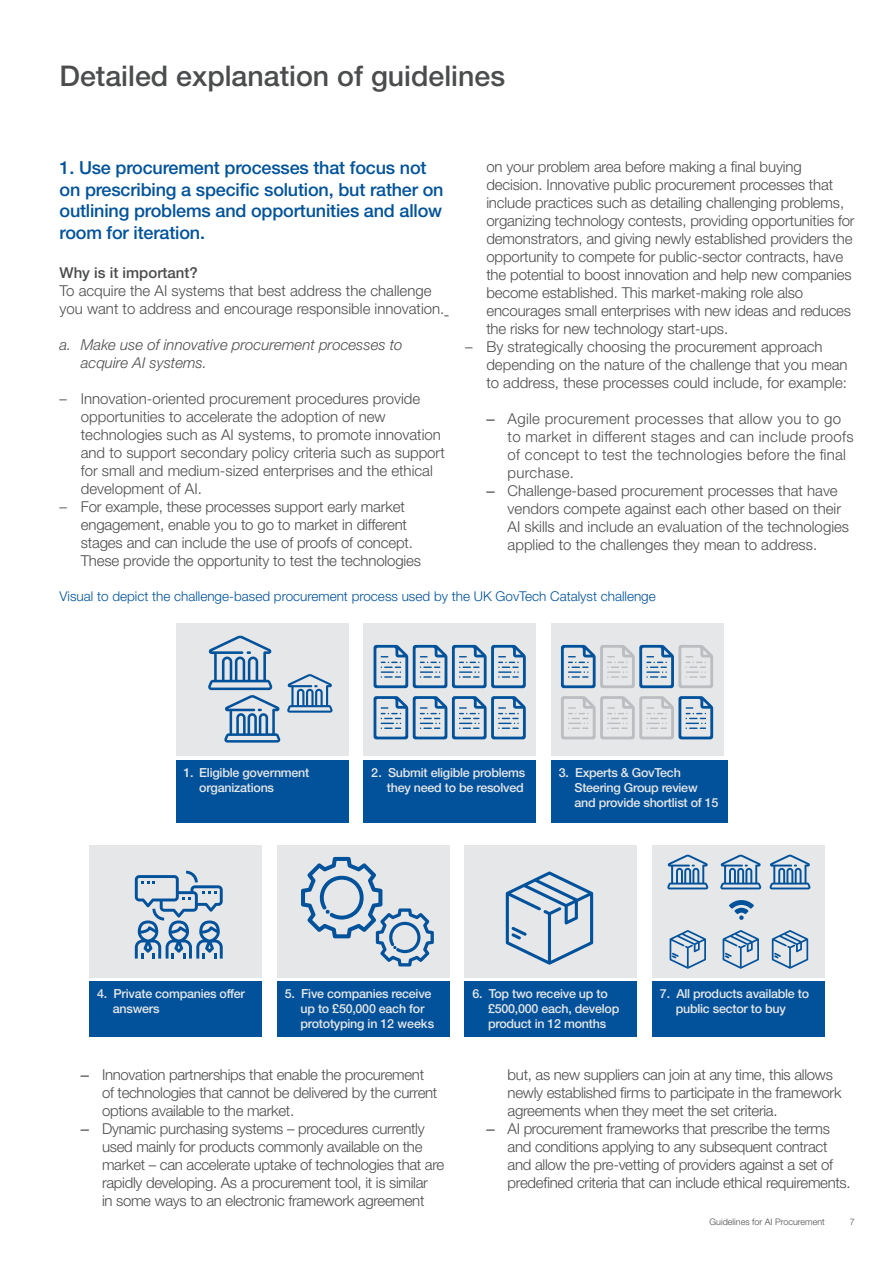
<style>
.page{position:relative;width:893px;height:1263px;background:#fff}
.page>*{position:absolute;margin:0;border:0;box-sizing:border-box;transform-origin:0 0}
.heading{font:500 28.5px "Helvetica Neue LT Pro";color:#4b4c4d}
.subheading{font:500 18px/21.6px "Helvetica Neue LT Pro";letter-spacing:-.01em;color:#01529a}
.t1{font:300 15px/18px "Helvetica Neue LT Pro";letter-spacing:-.01em;color:#4b4c4d}
.t2{font:300 15px/18px "Helvetica Neue LT Pro";letter-spacing:.02em;color:#4b4c4d}
.t3{font:italic 300 15px/18px "Helvetica Neue LT Pro";color:#4b4c4d}
.t4{font:500 15px "Helvetica Neue LT Pro";color:#4b4c4d}
.figuretitle{font:300 13.5px "Helvetica Neue LT Pro";color:#01529a}
.t5{font:500 12.45px/15.3px "Helvetica Neue LT Pro";letter-spacing:-.02em;color:#e6e7e9}
.t6{font:300 9px "Helvetica Neue LT Pro";color:#4b4c4d}
.s1{font-family:"Arial";font-weight:400}
</style>
<div class="page">
<div style="left:176px;top:623px;width:173px;height:133px;background:#e6e7e9"></div>
<div style="left:89px;top:845px;width:173px;height:132px;background:#e6e7e9"></div>
<div style="left:363px;top:623px;width:173px;height:133px;background:#e6e7e9"></div>
<div style="left:277px;top:845px;width:173px;height:132px;background:#e6e7e9"></div>
<div style="left:551px;top:623px;width:173px;height:133px;background:#e6e7e9"></div>
<div style="left:464px;top:845px;width:173px;height:132px;background:#e6e7e9"></div>
<div style="left:652px;top:845px;width:173px;height:132px;background:#e6e7e9"></div>
<div style="left:176px;top:760px;width:173px;height:63px;background:#01529a"></div>
<div style="left:89px;top:981px;width:173px;height:55px;background:#01529a"></div>
<div style="left:363px;top:760px;width:173px;height:63px;background:#01529a"></div>
<div style="left:277px;top:981px;width:173px;height:55px;background:#01529a"></div>
<div style="left:551px;top:760px;width:177px;height:63px;background:#01529a"></div>
<div style="left:464px;top:981px;width:173px;height:55px;background:#01529a"></div>
<div style="left:652px;top:981px;width:173px;height:55px;background:#01529a"></div>
<svg style="left:561px;top:645px;width:152px;height:43px"></svg>
<svg style="left:561px;top:696px;width:152px;height:43px"></svg>
<svg style="left:374px;top:645px;width:152px;height:43px"></svg>
<svg style="left:374px;top:696px;width:152px;height:43px"></svg>
<svg style="left:287px;top:674px;width:46px;height:39px"></svg>
<svg style="left:208px;top:635px;width:72px;height:108px"></svg>
<svg style="left:135px;top:871px;width:88px;height:87px"></svg>
<svg style="left:506px;top:871px;width:87px;height:94px"></svg>
<svg style="left:301px;top:857px;width:133px;height:109px"></svg>
<svg style="left:729px;top:900px;width:25px;height:20px"></svg>
<svg style="left:667px;top:854px;width:41px;height:35px"></svg>
<svg style="left:670px;top:930px;width:36px;height:39px"></svg>
<svg style="left:720px;top:854px;width:41px;height:35px"></svg>
<svg style="left:723px;top:930px;width:36px;height:39px"></svg>
<svg style="left:769px;top:854px;width:42px;height:35px"></svg>
<svg style="left:772px;top:930px;width:36px;height:39px"></svg>
<p class="heading" style="left:60px;top:58px;width:447px">Detailed explanation of guidelines</p>
<p class="subheading" style="left:60px;top:156px;width:386px">1. Use procurement processes that focus not on prescribing a specific solution, but rather on outlining problems and opportunities and allow room for iteration.</p>
<p class="t4" style="left:60px;top:264px;width:140px">Why is it important?</p>
<p class="t1" style="left:60px;top:282px;width:386px">To acquire the AI systems that best address the challenge you want to address and encourage responsible innovation.</p>
<p class="t3" style="left:81px;top:336px;width:323px;text-indent:-21px">a. Make use of innovative procurement processes to acquire AI systems.</p>
<p class="t1" style="left:81px;top:390px;width:365px;text-indent:-21px">– Innovation-oriented procurement procedures provide opportunities to accelerate the adoption of new technologies such as AI systems, to promote innovation and to support secondary policy criteria such as support for small and medium-sized enterprises and the ethical development of AI.</p>
<p class="t1" style="left:81px;top:498px;width:342px;text-indent:-21px">– For example, these processes support early market engagement, enable you to go to market in different stages and can include the use of proofs of concept.<br>These provide the opportunity to test the technologies</p>
<p class="t1" style="left:486px;top:157px;width:370px">on your problem area before making a final buying decision. Innovative public procurement processes that include practices such as detailing challenging problems, organizing technology contests, providing opportunities for demonstrators, and giving newly established providers the opportunity to compete for public-sector contracts, have the potential to boost innovation and help new companies become established. This market-making role also encourages small enterprises with new ideas and reduces the risks for new technology start-ups.</p>
<p class="t1" style="left:486px;top:337px;width:363px;text-indent:-21px">– By strategically choosing the procurement approach depending on the nature of the challenge that you mean to address, these processes could include, for example:</p>
<p class="t2" style="left:508px;top:409px;width:347px;text-indent:-21px"><span class="s1">–</span> Agile procurement processes that allow you to go to market in different stages and can include proofs of concept to test the technologies before the final purchase.</p>
<p class="t1" style="left:508px;top:481px;width:343px;text-indent:-21px"><span class="s1">–</span> Challenge-based procurement processes that have vendors compete against each other based on their AI skills and include an evaluation of the technologies applied to the challenges they mean to address.</p>
<p class="figuretitle" style="left:60px;top:588px;width:598px">Visual to depict the challenge-based procurement process used by the UK GovTech Catalyst challenge</p>
<p class="t5" style="left:199px;top:764px;width:112px;text-indent:-16px">1. Eligible government organizations</p>
<p class="t5" style="left:371px;top:764px;width:156px;text-align:right">2. Submit eligible problems they need to be resolved</p>
<p class="t5" style="left:574px;top:764px;width:145px;text-indent:-16px">3. Experts &amp; GovTech<br>Steering Group review and provide shortlist of 15</p>
<p class="t5" style="left:113px;top:985px;width:134px;text-indent:-16px">4. Private companies offer answers</p>
<p class="t5" style="left:300px;top:985px;width:135px;text-indent:-16px">5. Five companies receive up to £50,000 each for prototyping in 12 weeks</p>
<p class="t1" style="left:102px;top:1066px;width:337px;text-indent:-21px"><span class="s1">–</span> Innovation partnerships that enable the procurement of technologies that cannot be delivered by the current options available to the market.</p>
<p class="t1" style="left:102px;top:1120px;width:344px;text-indent:-21px"><span class="s1">–</span> Dynamic purchasing systems – procedures currently used mainly for products commonly available on the market – can accelerate uptake of technologies that are rapidly developing. As a procurement tool, it is similar<br>in some ways to an electronic framework agreement</p>
<p class="t5" style="left:488px;top:985px;width:133px;text-indent:-16px">6. Top two receive up to £500,000 each, develop product in 12 months</p>
<p class="t5" style="left:676px;top:985px;width:135px;text-indent:-16px">7. All products available to public sector to buy</p>
<p class="t1" style="left:508px;top:1066px;width:335px">but, as new suppliers can join at any time, this allows newly established firms to participate in the framework agreements when they meet the set criteria.</p>
<p class="t1" style="left:508px;top:1120px;width:345px;text-indent:-21px"><span class="s1">–</span> AI procurement frameworks that prescribe the terms and conditions applying to any subsequent contract and allow the pre-vetting of providers against a set of predefined criteria that can include ethical requirements.</p>
<p class="t6" style="left:710px;top:1216px;width:117px">Guidelines for AI Procurement</p>
<p class="t6" style="left:850px;top:1216px;width:7px">7</p>
</div>
